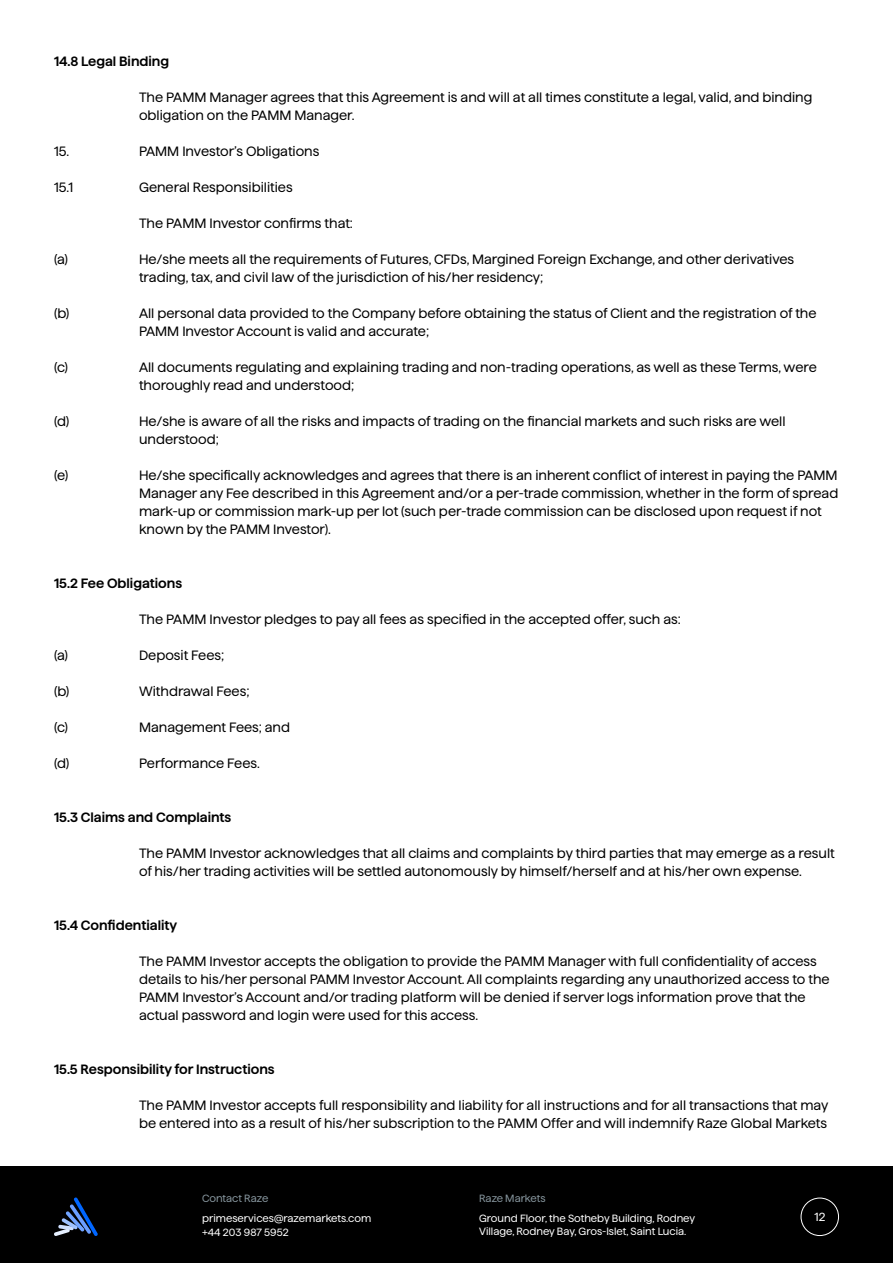
<style>
.page{position:relative;width:893px;height:1263px;background:#fff}
.page>*{position:absolute;margin:0;border:0;box-sizing:border-box;transform-origin:0 0}
.t1{font:13.5px/18px "Haffer SQXHTRIAL";color:#000}
.t2{font:600 13.5px "Haffer SQXHTRIAL";color:#000}
.t3{font:11.85px "Haffer SQXHTRIAL";color:#fff}
.t4{font:10.5px "Haffer SQXHTRIAL";color:#fff}
.t5{font:10.5px "Haffer SQXHTRIAL";letter-spacing:-.005em;color:#87969e}
</style>
<div class="page">
<div style="left:0;top:1167px;width:893px;height:96px;background:#000"></div>
<svg style="left:54px;top:1197px;width:44px;height:39px"></svg>
<div style="left:801px;top:1197px;width:38px;height:39px;border:1px solid #fff;border-radius:50%"></div>
<p class="t2" style="left:54px;top:52px;width:117px">14.8 Legal Binding</p>
<p class="t1" style="left:139px;top:87px;width:675px">The PAMM Manager agrees that this Agreement is and will at all times constitute a legal, valid, and binding obligation on the PAMM Manager.</p>
<p class="t1" style="left:54px;top:141px;width:17px">15.</p>
<p class="t1" style="left:139px;top:141px;width:182px">PAMM Investor’s Obligations</p>
<p class="t1" style="left:54px;top:177px;width:21px">15.1</p>
<p class="t1" style="left:139px;top:177px;width:155px">General Responsibilities</p>
<p class="t1" style="left:139px;top:213px;width:215px">The PAMM Investor confirms that:</p>
<p class="t1" style="left:54px;top:249px;width:16px">(a)</p>
<p class="t1" style="left:139px;top:249px;width:657px">He/she meets all the requirements of Futures, CFDs, Margined Foreign Exchange, and other derivatives trading, tax, and civil law of the jurisdiction of his/her residency;</p>
<p class="t1" style="left:54px;top:303px;width:17px">(b)</p>
<p class="t1" style="left:139px;top:303px;width:679px">All personal data provided to the Company before obtaining the status of Client and the registration of the<br>PAMM Investor Account is valid and accurate;</p>
<p class="t1" style="left:54px;top:357px;width:16px">(c)</p>
<p class="t1" style="left:139px;top:357px;width:679px">All documents regulating and explaining trading and non-trading operations, as well as these Terms, were thoroughly read and understood;</p>
<p class="t1" style="left:54px;top:411px;width:17px">(d)</p>
<p class="t1" style="left:139px;top:411px;width:648px">He/she is aware of all the risks and impacts of trading on the financial markets and such risks are well understood;</p>
<p class="t1" style="left:54px;top:465px;width:16px">(e)</p>
<p class="t1" style="left:139px;top:465px;width:701px">He/she specifically acknowledges and agrees that there is an inherent conflict of interest in paying the PAMM Manager any Fee described in this Agreement and/or a per-trade commission, whether in the form of spread mark-up or commission mark-up per lot (such per-trade commission can be disclosed upon request if not known by the PAMM Investor).</p>
<p class="t2" style="left:54px;top:574px;width:130px">15.2 Fee Obligations</p>
<p class="t1" style="left:139px;top:609px;width:543px">The PAMM Investor pledges to pay all fees as specified in the accepted offer, such as:</p>
<p class="t1" style="left:54px;top:645px;width:16px">(a)</p>
<p class="t1" style="left:139px;top:645px;width:87px">Deposit Fees;</p>
<p class="t1" style="left:54px;top:681px;width:17px">(b)</p>
<p class="t1" style="left:139px;top:681px;width:112px">Withdrawal Fees;</p>
<p class="t1" style="left:54px;top:717px;width:16px">(c)</p>
<p class="t1" style="left:139px;top:717px;width:153px">Management Fees; and</p>
<p class="t1" style="left:54px;top:753px;width:17px">(d)</p>
<p class="t1" style="left:139px;top:753px;width:122px">Performance Fees.</p>
<p class="t2" style="left:54px;top:808px;width:179px">15.3 Claims and Complaints</p>
<p class="t1" style="left:139px;top:843px;width:697px">The PAMM Investor acknowledges that all claims and complaints by third parties that may emerge as a result of his/her trading activities will be settled autonomously by himself/herself and at his/her own expense.</p>
<p class="t2" style="left:54px;top:916px;width:125px">15.4 Confidentiality</p>
<p class="t1" style="left:139px;top:951px;width:692px">The PAMM Investor accepts the obligation to provide the PAMM Manager with full confidentiality of access details to his/her personal PAMM Investor Account. All complaints regarding any unauthorized access to the PAMM Investor’s Account and/or trading platform will be denied if server logs information prove that the actual password and login were used for this access.</p>
<p class="t2" style="left:54px;top:1060px;width:222px">15.5 Responsibility for Instructions</p>
<p class="t1" style="left:139px;top:1095px;width:691px">The PAMM Investor accepts full responsibility and liability for all instructions and for all transactions that may be entered into as a result of his/her subscription to the PAMM Offer and will indemnify Raze Global Markets</p>
<p class="t5" style="left:202px;top:1191px;width:68px">Contact Raze</p>
<p class="t4" style="left:202px;top:1224px;width:88px">+44 203 987 5952</p>
<p class="t4" style="left:202px;top:1211px;width:171px">primeservices@razemarkets.com</p>
<p class="t5" style="left:479px;top:1191px;width:68px">Raze Markets</p>
<p class="t4" style="left:479px;top:1211px;width:217px">Ground Floor, the Sotheby Building, Rodney</p>
<p class="t4" style="left:479px;top:1223px;width:209px">Village, Rodney Bay, Gros-Islet, Saint Lucia.</p>
<p class="t3" style="left:814px;top:1208px;width:12px">12</p>
</div>
